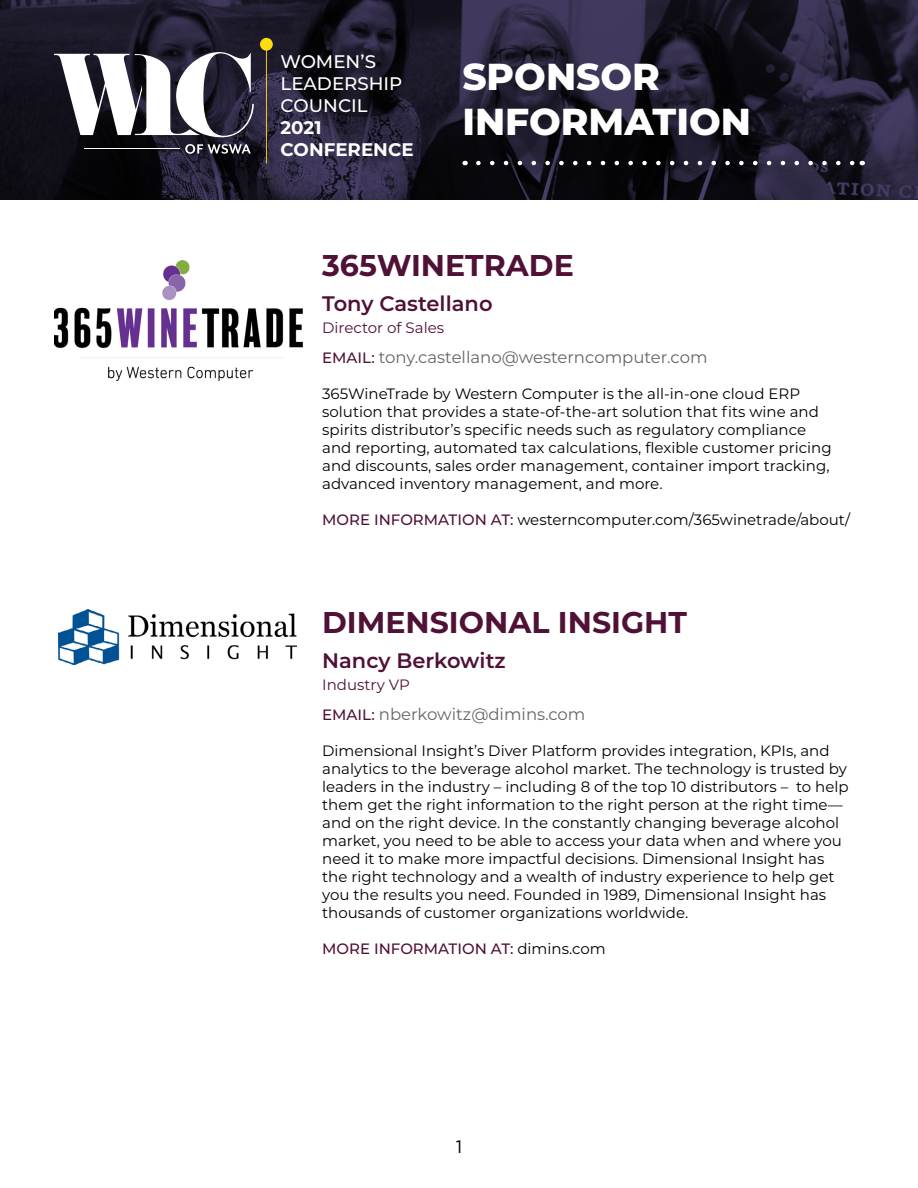
<style>
.page{position:relative;width:918px;height:1188px;background:#fff}
.page>*{position:absolute;margin:0;border:0;box-sizing:border-box;transform-origin:0 0}
.t1{font:800 37.5px/45px "Montserrat";color:#fff}
.t2{font:700 30px "Montserrat";color:#501136}
.t3{font:600 21px "Montserrat";color:#501136}
.t4{font:500 18.3px/21.9px "Montserrat";color:#fff}
.t5{font:700 18.3px/21.9px "Montserrat";color:#fff}
.t6{font:18px "Gotham";color:#000}
.t7{font:16.5px "Montserrat";color:#646567}
.t8{font:15px/18px "Montserrat";color:#000}
.t9{font:500 15px "Montserrat";color:#501136}
.t10{font:15px "Montserrat";color:#501136}
.s1{font-weight:500;font-size:15px;color:#501136}
.s2{font-weight:500;color:#501136}
.s3{font-weight:400;color:#000}
</style>
<div class="page">
<img style="left:54px;top:261px;width:249px;height:120px">
<img style="left:0;top:0;width:918px;height:200px">
<hr style="left:85px;top:149px;width:95px;height:1px;background:#fff">
<svg style="left:54px;top:52px;width:200px;height:85px"></svg>
<svg style="left:185px;top:144px;width:66px;height:10px"></svg>
<div style="left:260px;top:38px;width:13px;height:13px;background:#fedd0e;border-radius:6px"></div>
<svg style="left:478px;top:161px;width:377px;height:4px"></svg>
<img style="left:59px;top:609px;width:237px;height:55px">
<p class="t4" style="left:281px;top:50px;width:123px">WOMEN’S<br>LEADERSHIP<br>COUNCIL</p>
<p class="t5" style="left:281px;top:116px;width:135px">2021<br>CONFERENCE</p>
<h1 class="t1" style="left:462px;top:52px;width:290px">SPONSOR<br>INFORMATION</h1>
<h2 class="t2" style="left:322px;top:244px;width:253px">365WINETRADE</h2>
<h3 class="t3" style="left:322px;top:288px;width:172px">Tony Castellano</h3>
<p class="t10" style="left:322px;top:318px;width:123px">Director of Sales</p>
<p class="t7" style="left:322px;top:346px;width:387px"><span class="s1">EMAIL:</span> tony.castellano@westerncomputer.com</p>
<p class="t8" style="left:322px;top:384px;width:511px">365WineTrade by Western Computer is the all-in-one cloud ERP solution that provides a state-of-the-art solution that fits wine and spirits distributor’s specific needs such as regulatory compliance and reporting, automated tax calculations, flexible customer pricing and discounts, sales order management, container import tracking, advanced inventory management, and more.</p>
<p class="t8" style="left:322px;top:510px;width:529px"><span class="s2">MORE INFORMATION AT:</span> westerncomputer.com/365winetrade/about/</p>
<h2 class="t2" style="left:322px;top:601px;width:366px">DIMENSIONAL INSIGHT</h2>
<h3 class="t3" style="left:322px;top:645px;width:185px">Nancy Berkowitz</h3>
<p class="t10" style="left:322px;top:675px;width:89px">Industry VP</p>
<p class="t7" style="left:322px;top:703px;width:265px"><span class="s1">EMAIL:</span> nberkowitz@dimins.com</p>
<p class="t8" style="left:322px;top:741px;width:528px">Dimensional Insight’s Diver Platform provides integration, KPIs, and analytics to the beverage alcohol market. The technology is trusted by leaders in the industry – including 8 of the top 10 distributors – to help them get the right information to the right person at the right time— and on the right device. In the constantly changing beverage alcohol market, you need to be able to access your data when and where you need it to make more impactful decisions. Dimensional Insight has the right technology and a wealth of industry experience to help get you the results you need. Founded in 1989, Dimensional Insight has thousands of customer organizations worldwide.</p>
<p class="t9" style="left:322px;top:938px;width:285px">MORE INFORMATION AT: <span class="s3">dimins.com</span></p>
<p class="t6" style="left:456px;top:1135px;width:8px">1</p>
</div>
